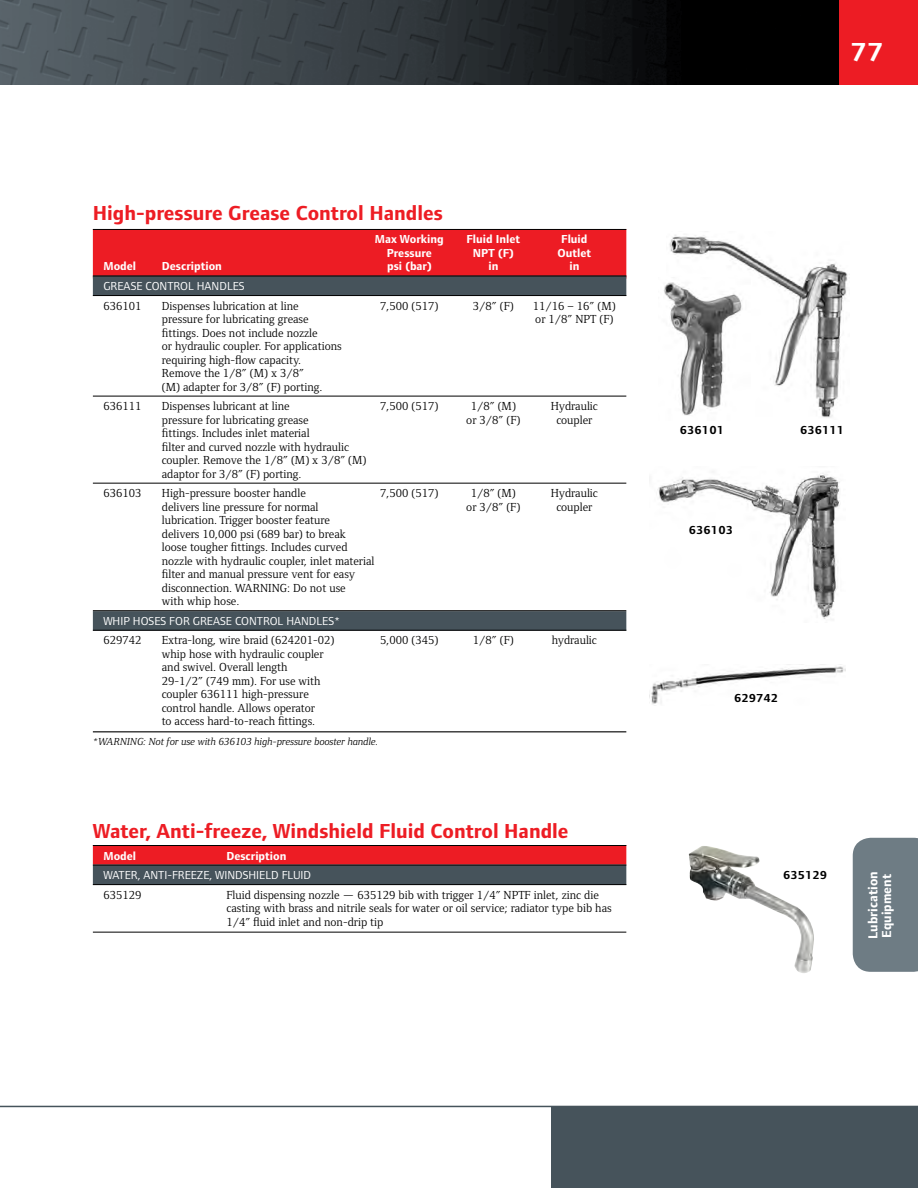
<style>
.page{position:relative;width:918px;height:1188px;background:#fff}
.page>*{position:absolute;margin:0;border:0;box-sizing:border-box;transform-origin:0 0}
.t1{font:700 27px "Foundry Form Sans";color:#fff}
.t2{font:700 21px "Foundry Form Sans";color:#ed1d24}
.t3{font:700 13.5px/13.5px "Foundry Form Sans";color:#fff}
.t4{font:12px/13.5px "Foundry Form Serif";color:#000}
.t5{font:700 12px "Foundry Form Sans";color:#fff}
.t6{font:12px "Foundry Form Sans";color:#fff}
.t7{font:700 12px "Foundry Form Sans";color:#000}
.t8{font:italic 10.5px "Foundry Form Serif";color:#000}
</style>
<div class="page">
<img style="left:0;top:0;width:839px;height:84px">
<div style="left:839px;top:0;width:79px;height:84px;background:#ed1c24"></div>
<div style="left:552px;top:1107px;width:366px;height:81px;background:#46535b"></div>
<hr style="left:0;top:1106px;width:918px;height:1px;background:#46535b">
<img style="left:669px;top:235px;width:179px;height:183px">
<img style="left:664px;top:277px;width:86px;height:141px">
<div style="left:93px;top:229px;width:533px;height:50px;background:#ed1c24"></div>
<hr style="left:93px;top:229px;width:533px;height:1px;background:#000">
<div style="left:93px;top:276px;width:533px;height:20px;background:#46535b"></div>
<hr style="left:93px;top:276px;width:533px;height:1px;background:#000">
<hr style="left:93px;top:295px;width:533px;height:1px;background:#000">
<hr style="left:93px;top:396px;width:533px;height:1px;background:#000">
<hr style="left:93px;top:483px;width:533px;height:1px;background:#000">
<div style="left:93px;top:611px;width:533px;height:20px;background:#46535b"></div>
<hr style="left:93px;top:610px;width:533px;height:1px;background:#000">
<hr style="left:93px;top:630px;width:533px;height:1px;background:#000">
<hr style="left:93px;top:731px;width:533px;height:1px;background:#000">
<div style="left:93px;top:845px;width:533px;height:20px;background:#ed1c24"></div>
<hr style="left:93px;top:845px;width:533px;height:1px;background:#000">
<div style="left:93px;top:865px;width:533px;height:20px;background:#46535b"></div>
<hr style="left:93px;top:865px;width:533px;height:1px;background:#000">
<hr style="left:93px;top:884px;width:533px;height:1px;background:#000">
<hr style="left:93px;top:932px;width:533px;height:1px;background:#000">
<img style="left:657px;top:473px;width:183px;height:146px">
<img style="left:651px;top:666px;width:195px;height:38px">
<img style="left:689px;top:846px;width:125px;height:127px">
<div style="left:853px;top:838px;width:65px;height:134px;background:#6e7c84"></div>
<h2 class="t2" style="left:93px;top:200px;width:351px">High-pressure Grease Control Handles</h2>
<p class="t5" style="left:375px;top:232px;width:70px">Max Working</p>
<p class="t5" style="left:467px;top:232px;width:55px">Fluid Inlet</p>
<p class="t5" style="left:561px;top:232px;width:28px">Fluid</p>
<p class="t5" style="left:387px;top:246px;width:46px">Pressure</p>
<p class="t5" style="left:473px;top:246px;width:43px">NPT (F)</p>
<p class="t5" style="left:558px;top:246px;width:35px">Outlet</p>
<p class="t5" style="left:103px;top:259px;width:34px">Model</p>
<p class="t5" style="left:162px;top:259px;width:62px">Description</p>
<p class="t5" style="left:387px;top:259px;width:46px">psi (bar)</p>
<p class="t5" style="left:488px;top:259px;width:11px">in</p>
<p class="t5" style="left:569px;top:259px;width:11px">in</p>
<p class="t6" style="left:103px;top:279px;width:143px">GREASE CONTROL HANDLES</p>
<p class="t4" style="left:103px;top:299px;width:40px">636101</p>
<p class="t4" style="left:162px;top:299px;width:138px">Dispenses lubrication at line</p>
<p class="t4" style="left:380px;top:299px;width:60px">7,500 (517)</p>
<p class="t4" style="left:473px;top:299px;width:42px">3/8” (F)</p>
<p class="t4" style="left:533px;top:299px;width:84px">11/16 – 16” (M)</p>
<p class="t4" style="left:162px;top:312px;width:148px">pressure for lubricating grease</p>
<p class="t4" style="left:535px;top:312px;width:80px">or 1/8” NPT (F)</p>
<p class="t4" style="left:162px;top:326px;width:181px">fittings. Does not include nozzle<br>or hydraulic coupler. For applications requiring high-flow capacity.<br>Remove the 1/8” (M) x 3/8”<br>(M) adapter for 3/8” (F) porting.</p>
<p class="t4" style="left:103px;top:399px;width:40px">636111</p>
<p class="t4" style="left:162px;top:399px;width:129px">Dispenses lubricant at line</p>
<p class="t4" style="left:380px;top:399px;width:60px">7,500 (517)</p>
<p class="t4" style="left:471px;top:399px;width:47px">1/8” (M)</p>
<p class="t4" style="left:551px;top:399px;width:49px">Hydraulic</p>
<p class="t4" style="left:162px;top:413px;width:148px">pressure for lubricating grease</p>
<p class="t4" style="left:466px;top:413px;width:56px">or 3/8” (F)</p>
<p class="t4" style="left:556px;top:413px;width:37px">coupler</p>
<p class="t4" style="left:162px;top:426px;width:206px">fittings. Includes inlet material<br>filter and curved nozzle with hydraulic coupler. Remove the 1/8” (M) x 3/8” (M) adaptor for 3/8” (F) porting.</p>
<p class="t4" style="left:103px;top:486px;width:40px">636103</p>
<p class="t4" style="left:162px;top:486px;width:146px">High-pressure booster handle</p>
<p class="t4" style="left:380px;top:486px;width:60px">7,500 (517)</p>
<p class="t4" style="left:471px;top:486px;width:47px">1/8” (M)</p>
<p class="t4" style="left:551px;top:486px;width:49px">Hydraulic</p>
<p class="t4" style="left:162px;top:500px;width:158px">delivers line pressure for normal</p>
<p class="t4" style="left:466px;top:500px;width:56px">or 3/8” (F)</p>
<p class="t4" style="left:556px;top:500px;width:37px">coupler</p>
<p class="t4" style="left:162px;top:513px;width:214px">lubrication. Trigger booster feature<br>delivers 10,000 psi (689 bar) to break<br>loose tougher fittings. Includes curved nozzle with hydraulic coupler, inlet material filter and manual pressure vent for easy disconnection. WARNING: Do not use<br>with whip hose.</p>
<p class="t6" style="left:103px;top:614px;width:238px">WHIP HOSES FOR GREASE CONTROL HANDLES*</p>
<p class="t4" style="left:103px;top:634px;width:40px">629742</p>
<p class="t4" style="left:162px;top:634px;width:174px">Extra-long, wire braid (624201-02)</p>
<p class="t4" style="left:380px;top:634px;width:60px">5,000 (345)</p>
<p class="t4" style="left:473px;top:634px;width:42px">1/8” (F)</p>
<p class="t4" style="left:552px;top:634px;width:47px">hydraulic</p>
<p class="t4" style="left:162px;top:647px;width:163px">whip hose with hydraulic coupler and swivel. Overall length<br>29-1/2” (749 mm). For use with coupler 636111 high-pressure control handle. Allows operator to access hard-to-reach fittings.</p>
<p class="t8" style="left:93px;top:736px;width:287px">*WARNING: Not for use with 636103 high-pressure booster handle.</p>
<h2 class="t2" style="left:93px;top:818px;width:477px">Water, Anti-freeze, Windshield Fluid Control Handle</h2>
<p class="t5" style="left:103px;top:848px;width:34px">Model</p>
<p class="t5" style="left:226px;top:848px;width:62px">Description</p>
<p class="t6" style="left:103px;top:868px;width:209px">WATER, ANTI-FREEZE, WINDSHIELD FLUID</p>
<p class="t4" style="left:103px;top:888px;width:40px">635129</p>
<p class="t4" style="left:226px;top:888px;width:387px">Fluid dispensing nozzle — 635129 bib with trigger 1/4” NPTF inlet, zinc die casting with brass and nitrile seals for water or oil service; radiator type bib has<br>1/4” fluid inlet and non-drip tip</p>
<h1 class="t1" style="left:850px;top:36px;width:35px">77</h1>
<p class="t7" style="left:680px;top:423px;width:46px">636101</p>
<p class="t7" style="left:689px;top:523px;width:46px">636103</p>
<p class="t7" style="left:800px;top:423px;width:46px">636111</p>
<p class="t7" style="left:734px;top:691px;width:46px">629742</p>
<p class="t7" style="left:783px;top:868px;width:46px">635129</p>
<p class="t3" style="left:867px;top:939px;width:69px;rotate:-90deg">Lubrication<br>Equipment</p>
</div>
